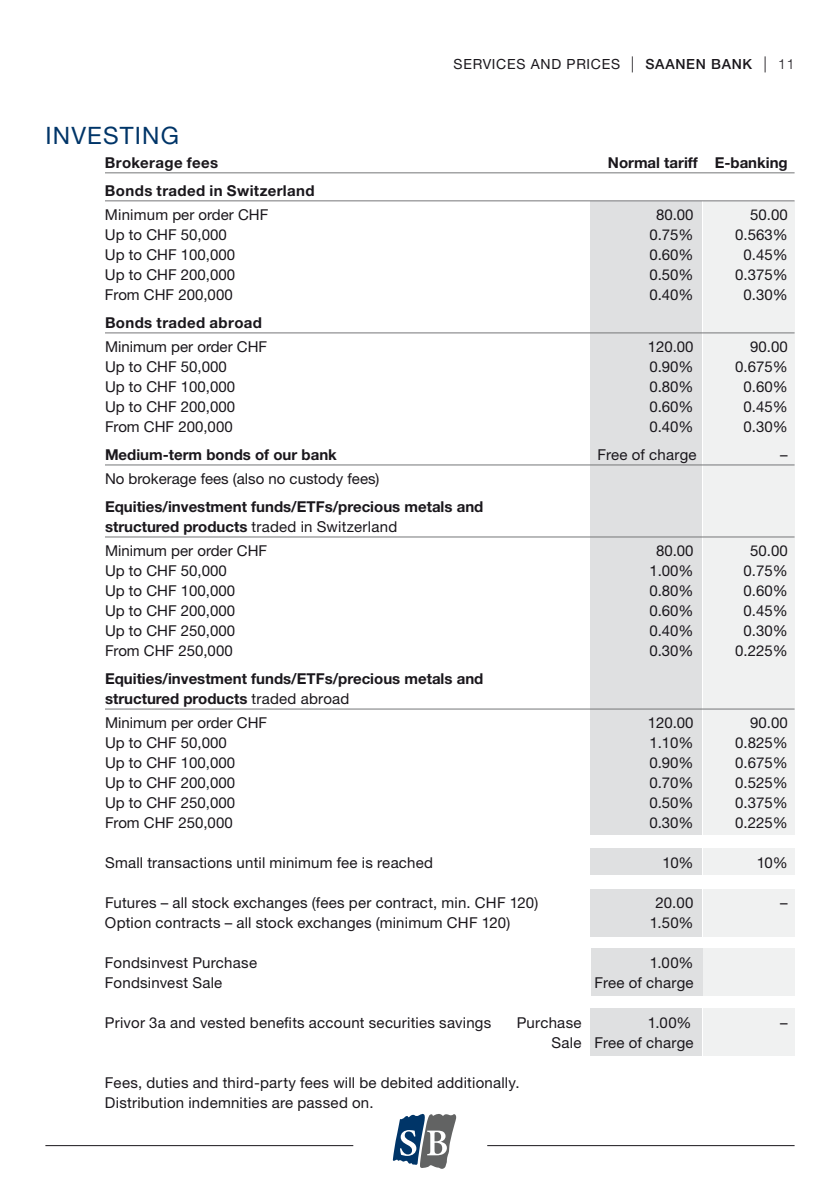
<style>
.page{position:relative;width:840px;height:1191px;background:#fff}
.page>*{position:absolute;margin:0;border:0;box-sizing:border-box;transform-origin:0 0}
.t1{font:24px "Helvetica Neue LT Std";letter-spacing:.05em;color:#003568}
.t2{font:15px/20px "Helvetica Neue LT Std";color:#1a171c}
.t3{font:700 15px/20px "Helvetica Neue LT Std";color:#1a171c}
.t4{font:700 15px "Helvetica Neue LT Std";letter-spacing:.025em;color:#1a171c}
.t5{font:14px "Helvetica Neue LT Std";letter-spacing:.05em;color:#1a171c}
.s1{font-weight:300;font-size:16px}
.s2{font-weight:500}
.s3{font-weight:300}
.s4{font-weight:400}
</style>
<div class="page">
<hr style="left:45px;top:1145px;width:308px;height:1px;background:#1a171c">
<hr style="left:487px;top:1145px;width:307px;height:1px;background:#1a171c">
<svg style="left:392px;top:1113px;width:64px;height:56px"></svg>
<div style="left:590px;top:201px;width:111px;height:633px;background:#dfe0e1"></div>
<div style="left:590px;top:848px;width:111px;height:26px;background:#dfe0e1"></div>
<div style="left:590px;top:889px;width:111px;height:47px;background:#dfe0e1"></div>
<div style="left:590px;top:1008px;width:111px;height:47px;background:#dfe0e1"></div>
<div style="left:702px;top:201px;width:92px;height:633px;background:#f0f1f1"></div>
<div style="left:702px;top:848px;width:92px;height:26px;background:#f0f1f1"></div>
<div style="left:702px;top:889px;width:92px;height:47px;background:#f0f1f1"></div>
<div style="left:702px;top:1008px;width:92px;height:47px;background:#f0f1f1"></div>
<div style="left:591px;top:948px;width:111px;height:48px;background:#dfe0e1"></div>
<div style="left:702px;top:948px;width:92px;height:48px;background:#f0f1f1"></div>
<hr style="left:105px;top:172px;width:689px;height:1px;background:#757678">
<hr style="left:105px;top:200px;width:689px;height:1px;background:#757678">
<hr style="left:105px;top:332px;width:689px;height:1px;background:#757678">
<hr style="left:105px;top:464px;width:689px;height:1px;background:#757678">
<hr style="left:105px;top:536px;width:689px;height:1px;background:#757678">
<hr style="left:105px;top:708px;width:689px;height:1px;background:#757678">
<p class="t5" style="left:453px;top:55px;width:342px">SERVICES AND PRICES <span class="s1">|</span> <span class="s2">SAANEN BANK</span> <span class="s1">|</span> <span class="s3">11</span></p>
<h1 class="t1" style="left:45px;top:121px;width:135px">INVESTING</h1>
<p class="t4" style="left:105px;top:153px;width:114px">Brokerage fees</p>
<p class="t3" style="left:607px;top:152px;width:181px">Normal tariff E-banking</p>
<p class="t4" style="left:105px;top:181px;width:211px">Bonds traded in Switzerland</p>
<p class="t2" style="left:105px;top:204px;width:165px">Minimum per order CHF</p>
<p class="t2" style="left:655px;top:204px;width:39px">80.00</p>
<p class="t2" style="left:749px;top:204px;width:39px">50.00</p>
<p class="t2" style="left:105px;top:224px;width:123px">Up to CHF 50,000</p>
<p class="t2" style="left:649px;top:224px;width:46px">0.75%</p>
<p class="t2" style="left:734px;top:224px;width:54px">0.563%</p>
<p class="t2" style="left:105px;top:244px;width:132px">Up to CHF 100,000</p>
<p class="t2" style="left:649px;top:244px;width:46px">0.60%</p>
<p class="t2" style="left:743px;top:244px;width:46px">0.45%</p>
<p class="t2" style="left:105px;top:264px;width:132px">Up to CHF 200,000</p>
<p class="t2" style="left:649px;top:264px;width:46px">0.50%</p>
<p class="t2" style="left:734px;top:264px;width:54px">0.375%</p>
<p class="t2" style="left:105px;top:284px;width:129px">From CHF 200,000</p>
<p class="t2" style="left:649px;top:284px;width:46px">0.40%</p>
<p class="t2" style="left:743px;top:284px;width:46px">0.30%</p>
<p class="t4" style="left:105px;top:313px;width:158px">Bonds traded abroad</p>
<p class="t2" style="left:105px;top:336px;width:164px">Minimum per order CHF</p>
<p class="t2" style="left:647px;top:336px;width:47px">120.00</p>
<p class="t2" style="left:749px;top:336px;width:39px">90.00</p>
<p class="t2" style="left:105px;top:356px;width:123px">Up to CHF 50,000</p>
<p class="t2" style="left:649px;top:356px;width:46px">0.90%</p>
<p class="t2" style="left:734px;top:356px;width:54px">0.675%</p>
<p class="t2" style="left:105px;top:376px;width:132px">Up to CHF 100,000</p>
<p class="t2" style="left:649px;top:376px;width:46px">0.80%</p>
<p class="t2" style="left:743px;top:376px;width:46px">0.60%</p>
<p class="t2" style="left:105px;top:396px;width:132px">Up to CHF 200,000</p>
<p class="t2" style="left:649px;top:396px;width:46px">0.60%</p>
<p class="t2" style="left:743px;top:396px;width:46px">0.45%</p>
<p class="t2" style="left:105px;top:416px;width:129px">From CHF 200,000</p>
<p class="t2" style="left:649px;top:416px;width:46px">0.40%</p>
<p class="t2" style="left:743px;top:416px;width:46px">0.30%</p>
<p class="t3" style="left:105px;top:444px;width:233px">Medium-term bonds of our bank</p>
<p class="t2" style="left:597px;top:444px;width:100px">Free of charge</p>
<p class="t2" style="left:779px;top:444px;width:9px">–</p>
<p class="t2" style="left:105px;top:468px;width:276px">No brokerage fees (also no custody fees)</p>
<p class="t3" style="left:105px;top:496px;width:380px">Equities/investment funds/ETFs/precious metals and structured products <span class="s4">traded in Switzerland</span></p>
<p class="t2" style="left:105px;top:540px;width:164px">Minimum per order CHF</p>
<p class="t2" style="left:655px;top:540px;width:39px">80.00</p>
<p class="t2" style="left:749px;top:540px;width:39px">50.00</p>
<p class="t2" style="left:105px;top:560px;width:123px">Up to CHF 50,000</p>
<p class="t2" style="left:649px;top:560px;width:46px">1.00%</p>
<p class="t2" style="left:743px;top:560px;width:46px">0.75%</p>
<p class="t2" style="left:105px;top:580px;width:132px">Up to CHF 100,000</p>
<p class="t2" style="left:649px;top:580px;width:46px">0.80%</p>
<p class="t2" style="left:743px;top:580px;width:46px">0.60%</p>
<p class="t2" style="left:105px;top:600px;width:132px">Up to CHF 200,000</p>
<p class="t2" style="left:649px;top:600px;width:46px">0.60%</p>
<p class="t2" style="left:743px;top:600px;width:46px">0.45%</p>
<p class="t2" style="left:105px;top:620px;width:132px">Up to CHF 250,000</p>
<p class="t2" style="left:649px;top:620px;width:46px">0.40%</p>
<p class="t2" style="left:743px;top:620px;width:46px">0.30%</p>
<p class="t2" style="left:105px;top:640px;width:129px">From CHF 250,000</p>
<p class="t2" style="left:649px;top:640px;width:46px">0.30%</p>
<p class="t2" style="left:734px;top:640px;width:54px">0.225%</p>
<p class="t3" style="left:105px;top:668px;width:380px">Equities/investment funds/ETFs/precious metals and structured products <span class="s4">traded abroad</span></p>
<p class="t2" style="left:105px;top:712px;width:163px">Minimum per order CHF</p>
<p class="t2" style="left:647px;top:712px;width:47px">120.00</p>
<p class="t2" style="left:749px;top:712px;width:39px">90.00</p>
<p class="t2" style="left:105px;top:732px;width:123px">Up to CHF 50,000</p>
<p class="t2" style="left:649px;top:732px;width:46px">1.10%</p>
<p class="t2" style="left:734px;top:732px;width:54px">0.825%</p>
<p class="t2" style="left:105px;top:752px;width:132px">Up to CHF 100,000</p>
<p class="t2" style="left:649px;top:752px;width:46px">0.90%</p>
<p class="t2" style="left:734px;top:752px;width:54px">0.675%</p>
<p class="t2" style="left:105px;top:772px;width:132px">Up to CHF 200,000</p>
<p class="t2" style="left:649px;top:772px;width:46px">0.70%</p>
<p class="t2" style="left:734px;top:772px;width:54px">0.525%</p>
<p class="t2" style="left:105px;top:792px;width:132px">Up to CHF 250,000</p>
<p class="t2" style="left:649px;top:792px;width:46px">0.50%</p>
<p class="t2" style="left:734px;top:792px;width:54px">0.375%</p>
<p class="t2" style="left:105px;top:812px;width:129px">From CHF 250,000</p>
<p class="t2" style="left:649px;top:812px;width:46px">0.30%</p>
<p class="t2" style="left:734px;top:812px;width:54px">0.225%</p>
<p class="t2" style="left:105px;top:852px;width:329px">Small transactions until minimum fee is reached</p>
<p class="t2" style="left:662px;top:852px;width:33px">10%</p>
<p class="t2" style="left:756px;top:852px;width:33px">10%</p>
<p class="t2" style="left:105px;top:892px;width:434px">Futures – all stock exchanges (fees per contract, min. CHF 120)</p>
<p class="t2" style="left:655px;top:892px;width:40px">20.00</p>
<p class="t2" style="left:779px;top:892px;width:9px">–</p>
<p class="t2" style="left:105px;top:912px;width:406px">Option contracts – all stock exchanges (minimum CHF 120)</p>
<p class="t2" style="left:649px;top:912px;width:45px">1.50%</p>
<p class="t2" style="left:105px;top:952px;width:153px">Fondsinvest Purchase</p>
<p class="t2" style="left:649px;top:952px;width:45px">1.00%</p>
<p class="t2" style="left:105px;top:972px;width:119px">Fondsinvest Sale</p>
<p class="t2" style="left:594px;top:972px;width:100px">Free of charge</p>
<p class="t2" style="left:105px;top:1012px;width:387px">Privor 3a and vested benefits account securities savings</p>
<p class="t2" style="left:516px;top:1012px;width:66px">Purchase</p>
<p class="t2" style="left:647px;top:1012px;width:45px">1.00%</p>
<p class="t2" style="left:779px;top:1012px;width:9px">–</p>
<p class="t2" style="left:551px;top:1032px;width:143px">Sale Free of charge</p>
<p class="t2" style="left:105px;top:1072px;width:416px">Fees, duties and third-party fees will be debited additionally.<br>Distribution indemnities are passed on.</p>
</div>
